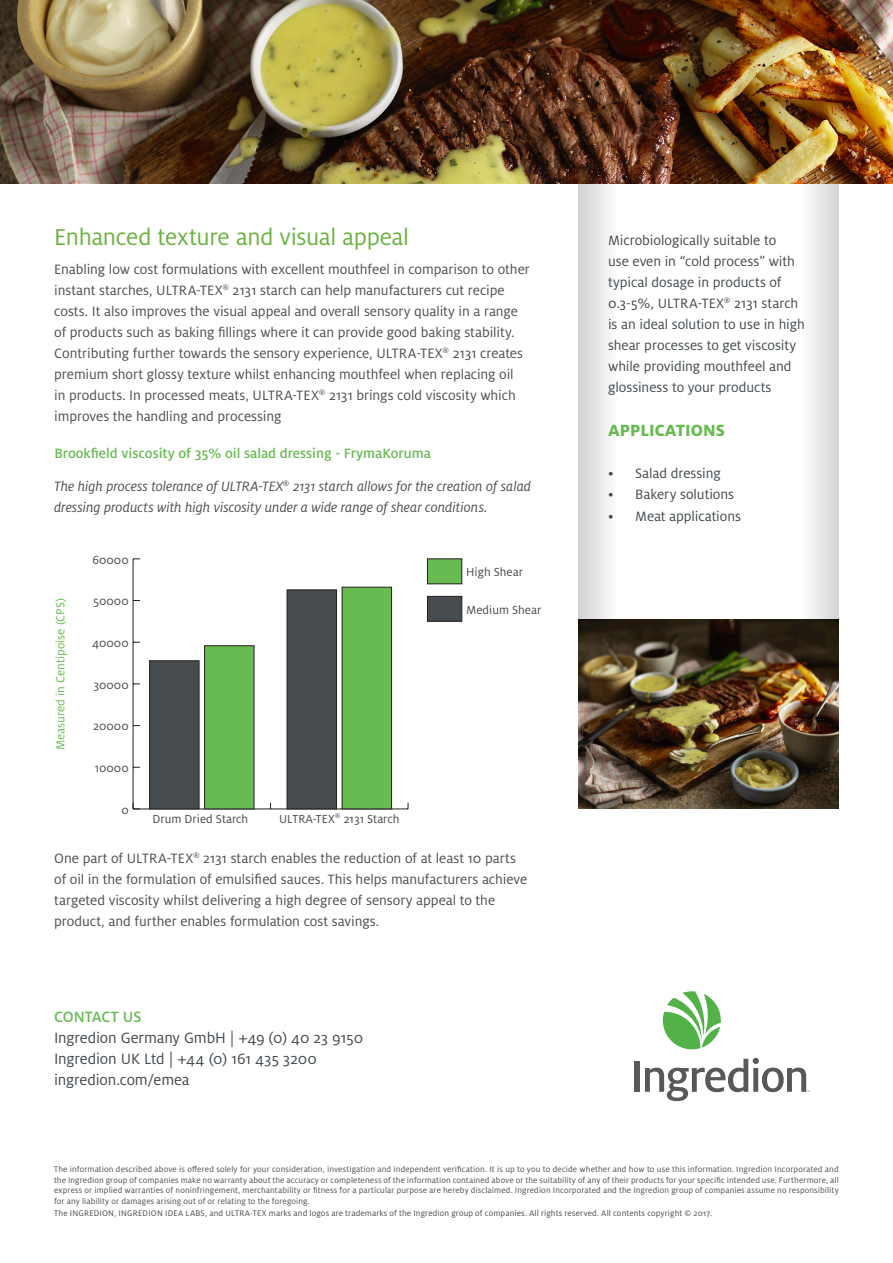
<style>
.page{position:relative;width:893px;height:1263px;background:#fff}
.page>*{position:absolute;margin:0;border:0;box-sizing:border-box;transform-origin:0 0}
.t1{font:25.5px "Milo Pro";letter-spacing:-.015em;color:#6cb33f}
.t2{font:800 18px "Milo Pro";color:#67ba50}
.t3{font:16.5px "Milo Pro";letter-spacing:-.01em;color:#444b50}
.t4{font:500 16.5px "Milo Pro";color:#67ba50}
.t5{font:15px/21px "Milo Pro";letter-spacing:-.005em;color:#4d4f53}
.t6{font:15px/21.1px "Milo Pro";color:#444b50}
.t7{font:italic 15px/21px "Milo Pro";letter-spacing:-.005em;color:#4d4f53}
.t8{font:500 15px "Milo Pro";color:#67ba50}
.t9{font:12.9px "Milo Pro";color:#464b50}
.t10{font:12.9px "Milo Pro";color:#67bb50}
.t11{font:9px/10.5px "Milo Pro";letter-spacing:.01em;color:#4d4f53;text-align:justify}
.t12{font:9px "Milo Pro";letter-spacing:.015em;color:#444b50}
</style>
<div class="page">
<svg style="left:578px;top:184px;width:261px;height:435px"></svg>
<img style="left:0;top:0;width:893px;height:184px">
<div style="left:635px;top:1061px;width:5px;height:31px;background:#57585a"></div>
<svg style="left:645px;top:991px;width:165px;height:110px"></svg>
<img style="left:578px;top:619px;width:261px;height:190px">
<hr style="left:133px;top:809px;width:275px;height:1px;background:#231f20">
<hr style="left:133px;top:559px;width:1px;height:250px;background:#231f20">
<svg style="left:133px;top:803px;width:7px;height:7px"></svg>
<div style="left:427px;top:559px;width:35px;height:25px;background:#67bb50;border:1px solid #231f20"></div>
<div style="left:204px;top:646px;width:50px;height:163px;background:#67bb50;border:1px solid #231f20"></div>
<div style="left:342px;top:587px;width:50px;height:222px;background:#67bb50;border:1px solid #231f20"></div>
<div style="left:427px;top:596px;width:35px;height:25px;background:#464b50;border:1px solid #231f20"></div>
<div style="left:149px;top:661px;width:50px;height:148px;background:#464b50;border:1px solid #231f20"></div>
<div style="left:287px;top:590px;width:50px;height:219px;background:#464b50;border:1px solid #231f20"></div>
<p class="t1" style="left:54px;top:223px;width:356px">Enhanced texture and visual appeal</p>
<p class="t5" style="left:54px;top:259px;width:477px">Enabling low cost formulations with excellent mouthfeel in comparison to other instant starches, ULTRA-TEX<sup>®</sup> 2131 starch can help manufacturers cut recipe costs. It also improves the visual appeal and overall sensory quality in a range of products such as baking fillings where it can provide good baking stability.<br>Contributing further towards the sensory experience, ULTRA-TEX<sup>®</sup> 2131 creates premium short glossy texture whilst enhancing mouthfeel when replacing oil<br>in products. In processed meats, ULTRA-TEX<sup>®</sup> 2131 brings cold viscosity which improves the handling and processing</p>
<p class="t8" style="left:54px;top:445px;width:378px">Brookfield viscosity of 35% oil salad dressing - FrymaKoruma</p>
<p class="t7" style="left:54px;top:476px;width:479px">The high process tolerance of ULTRA-TEX<sup>®</sup> 2131 starch allows for the creation of salad dressing products with high viscosity under a wide range of shear conditions.</p>
<p class="t10" style="left:53px;top:750px;width:154px;rotate:-90deg">Measured in Centipoise (CPS)</p>
<p class="t9" style="left:92px;top:552px;width:38px">60000</p>
<p class="t9" style="left:93px;top:594px;width:37px">50000</p>
<p class="t9" style="left:92px;top:636px;width:38px">40000</p>
<p class="t9" style="left:93px;top:677px;width:37px">30000</p>
<p class="t9" style="left:93px;top:719px;width:37px">20000</p>
<p class="t9" style="left:95px;top:761px;width:35px">10000</p>
<p class="t9" style="left:121px;top:803px;width:9px">0</p>
<p class="t9" style="left:152px;top:811px;width:97px">Drum Dried Starch</p>
<p class="t9" style="left:279px;top:811px;width:122px">ULTRA-TEX<sup>®</sup> 2131 Starch</p>
<p class="t9" style="left:466px;top:565px;width:58px">High Shear</p>
<p class="t9" style="left:466px;top:602px;width:77px">Medium Shear</p>
<p class="t5" style="left:54px;top:848px;width:474px">One part of ULTRA-TEX<sup>®</sup> 2131 starch enables the reduction of at least 10 parts of oil in the formulation of emulsified sauces. This helps manufacturers achieve targeted viscosity whilst delivering a high degree of sensory appeal to the product, and further enables formulation cost savings.</p>
<p class="t4" style="left:54px;top:1008px;width:89px">CONTACT US</p>
<p class="t3" style="left:54px;top:1029px;width:311px">Ingredion Germany GmbH | +49 (0) 40 23 9150</p>
<p class="t3" style="left:54px;top:1050px;width:264px">Ingredion UK Ltd | +44 (0) 161 435 3200</p>
<p class="t3" style="left:54px;top:1071px;width:137px">ingredion.com/emea</p>
<p class="t6" style="left:608px;top:230px;width:198px">Microbiologically suitable to<br>use even in “cold process” with typical dosage in products of<br>0.3-5%, ULTRA-TEX<sup>®</sup> 2131 starch is an ideal solution to use in high shear processes to get viscosity while providing mouthfeel and glossiness to your products</p>
<p class="t2" style="left:608px;top:419px;width:118px">APPLICATIONS</p>
<p class="t6" style="left:608px;top:463px;width:114px">• Salad dressing</p>
<p class="t6" style="left:608px;top:484px;width:128px">• Bakery solutions</p>
<p class="t6" style="left:608px;top:506px;width:134px">• Meat applications</p>
<p class="t11" style="left:54px;top:1164px;width:786px">The information described above is offered solely for your consideration, investigation and independent verification. It is up to you to decide whether and how to use this information. Ingredion Incorporated and the Ingredion group of companies make no warranty about the accuracy or completeness of the information contained above or the suitability of any of their products for your specific intended use. Furthermore, all express or implied warranties of noninfringement, merchantability or fitness for a particular purpose are hereby disclaimed. Ingredion Incorporated and the Ingredion group of companies assume no responsibility for any liability or damages arising out of or relating to the foregoing.</p>
<p class="t12" style="left:54px;top:1208px;width:659px">The INGREDION, INGREDION IDEA LABS, and ULTRA-TEX marks and logos are trademarks of the Ingredion group of companies. All rights reserved. All contents copyright © 2017.</p>
</div>
